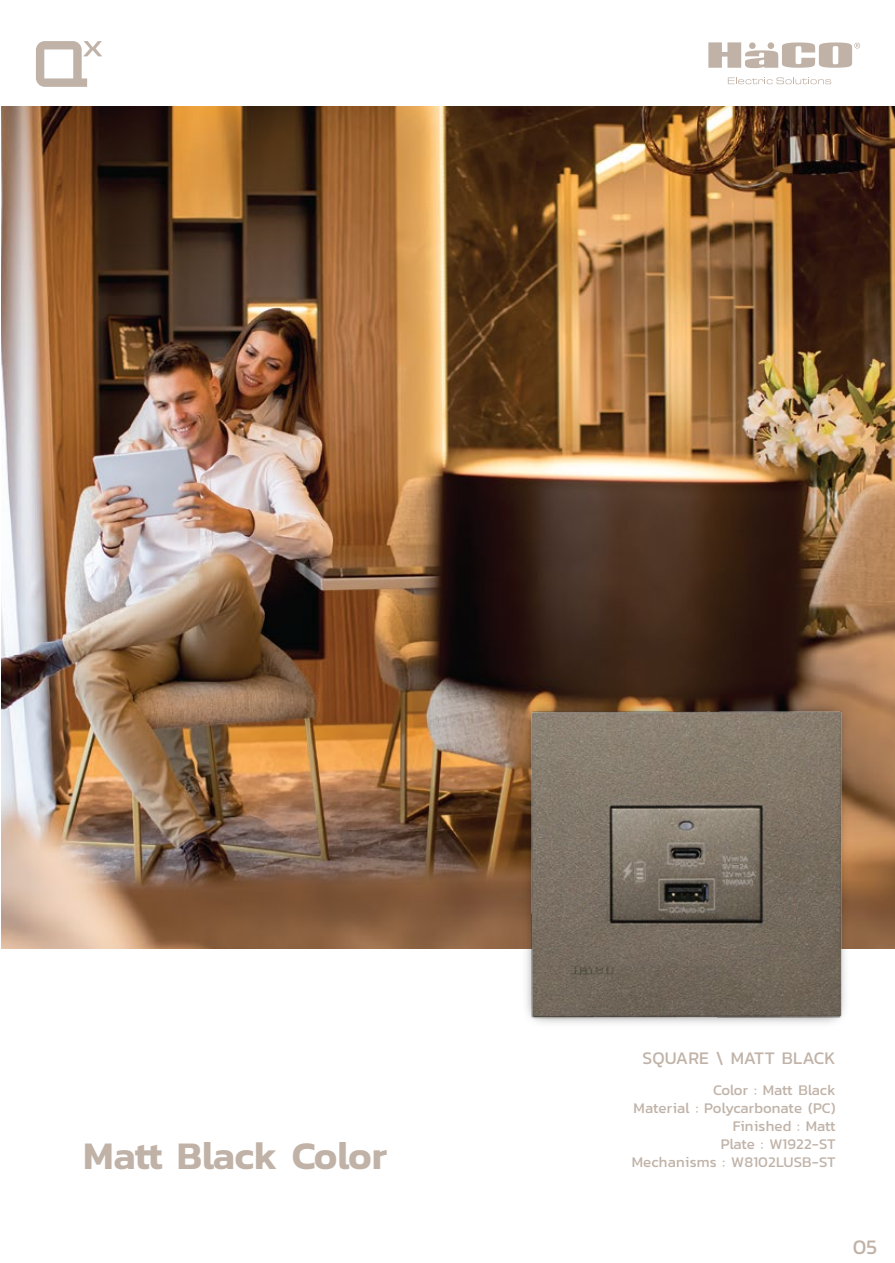
<style>
.page{position:relative;width:895px;height:1263px;background:#fff}
.page>*{position:absolute;margin:0;border:0;box-sizing:border-box;transform-origin:0 0}
.t1{font:600 39.75px "Kanit";letter-spacing:-.015em;color:#c0b2a7}
.t2{font:21px "Kanit";color:#c0b2a7}
.t3{font:18px "Kanit";letter-spacing:.01em;color:#c0b2a7}
.t4{font:15px/18px "Kanit";letter-spacing:.01em;color:#c0b2a7;text-align:right}
</style>
<div class="page">
<svg style="left:36px;top:41px;width:66px;height:46px"></svg>
<svg style="left:728px;top:77px;width:103px;height:7px"></svg>
<svg style="left:708px;top:42px;width:152px;height:26px"></svg>
<img style="left:1px;top:107px;width:894px;height:841px">
<img style="left:517px;top:695px;width:337px;height:254px">
<img style="left:525px;top:705px;width:324px;height:318px">
<h1 class="t1" style="left:83px;top:1125px;width:306px">Matt Black Color</h1>
<p class="t3" style="left:642px;top:1044px;width:195px">SQUARE \ MATT BLACK</p>
<p class="t4" style="left:632px;top:1081px;width:205px">Color : Matt Black<br>Material : Polycarbonate (PC)<br>Finished : Matt<br>Plate : W1922-ST<br>Mechanisms : W8102LUSB-ST</p>
<h2 class="t2" style="left:853px;top:1232px;width:26px">05</h2>
</div>
